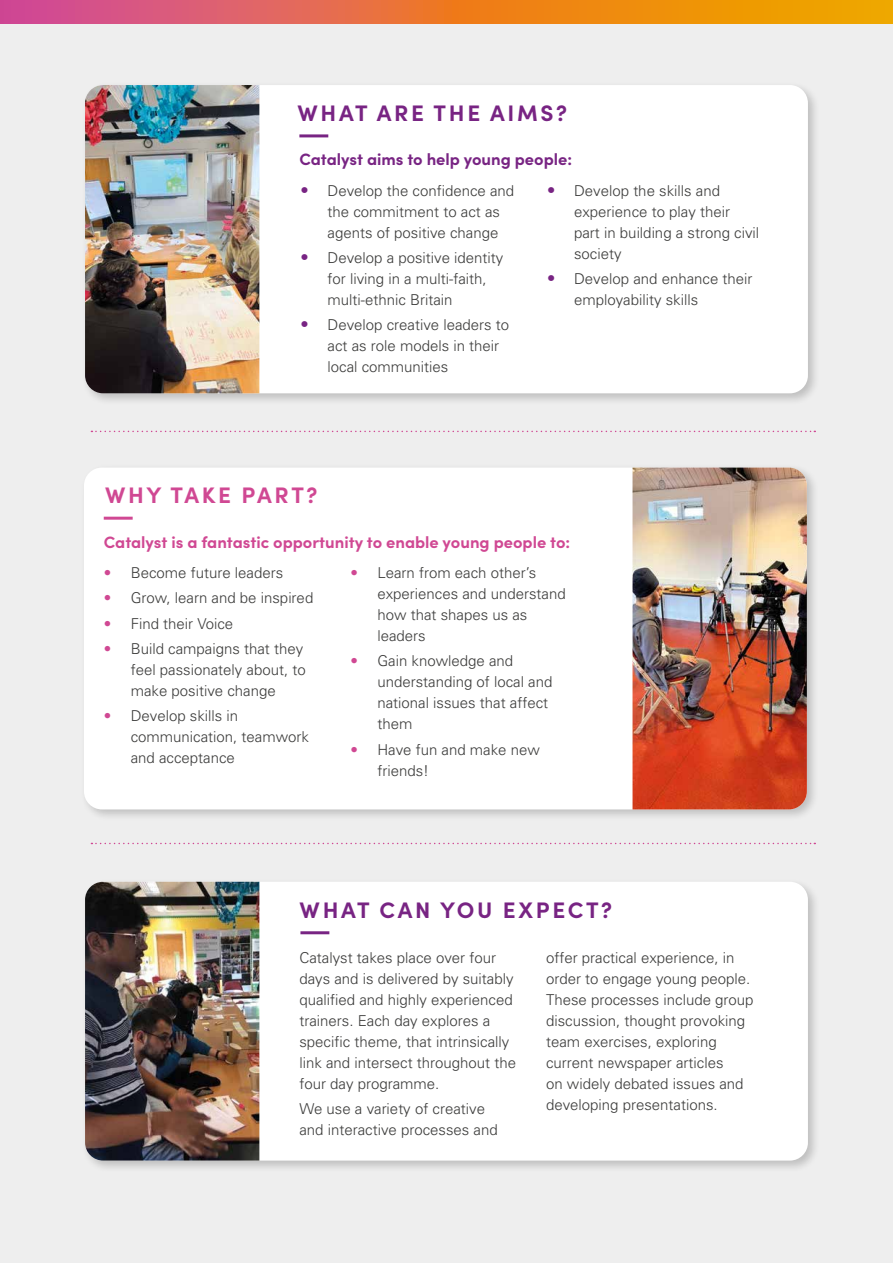
<style>
.page{position:relative;width:893px;height:1263px;background:#eee}
.page>*{position:absolute;margin:0;border:0;box-sizing:border-box;transform-origin:0 0}
.t1{font:700 22.5px "Sofia Pro";letter-spacing:.12em;color:#782483}
.t2{font:700 22.5px "Sofia Pro";letter-spacing:.12em;color:#d04893}
.t3{font:700 16.5px "Sofia Pro";color:#d04893}
.t4{font:700 16.5px "Sofia Pro";color:#782483}
.t5{font:300 15px/21px "Univers";color:#3c3c3b}
.s1{font-size:16.5px;color:#782483}
.s2{color:#d04893}
</style>
<div class="page">
<div style="left:81px;top:81px;width:739px;height:325px;background:#000;opacity:.2"></div>
<div style="left:85px;top:85px;width:723px;height:308px;background:#fff;border-radius:18px"></div>
<img style="left:85px;top:85px;width:174px;height:308px">
<hr style="left:299px;top:134px;width:29px;height:3px;background:#782483">
<div style="left:80px;top:464px;width:739px;height:358px;background:#000;opacity:.2"></div>
<div style="left:84px;top:468px;width:723px;height:341px;background:#fff;border-radius:18px"></div>
<img style="left:632px;top:468px;width:175px;height:341px">
<hr style="left:104px;top:517px;width:29px;height:3px;background:#d04893">
<div style="left:81px;top:878px;width:739px;height:295px;background:#000;opacity:.2"></div>
<div style="left:85px;top:882px;width:723px;height:278px;background:#fff;border-radius:18px"></div>
<img style="left:85px;top:882px;width:174px;height:278px">
<hr style="left:300px;top:931px;width:29px;height:3px;background:#782483">
<svg style="left:91px;top:431px;width:724px;height:1px"></svg>
<svg style="left:91px;top:843px;width:724px;height:1px"></svg>
<svg style="left:0;top:0;width:893px;height:23px;background:#e67839"></svg>
<h1 class="t1" style="left:297px;top:96px;width:271px">WHAT ARE THE AIMS?</h1>
<p class="t4" style="left:299px;top:147px;width:274px">Catalyst aims to help young people:</p>
<p class="t5" style="left:327px;top:180px;width:188px;text-indent:-27px"><span class="s1">•</span> Develop the confidence and the commitment to act as agents of positive change</p>
<p class="t5" style="left:327px;top:247px;width:177px;text-indent:-27px"><span class="s1">•</span> Develop a positive identity for living in a multi-faith, multi-ethnic Britain</p>
<p class="t5" style="left:327px;top:314px;width:183px;text-indent:-27px"><span class="s1">•</span> Develop creative leaders to act as role models in their local communities</p>
<p class="t5" style="left:574px;top:180px;width:187px;text-indent:-27px"><span class="s1">•</span> Develop the skills and experience to play their part in building a strong civil society</p>
<p class="t5" style="left:574px;top:268px;width:180px;text-indent:-27px"><span class="s1">•</span> Develop and enhance their employability skills</p>
<h1 class="t2" style="left:105px;top:478px;width:214px">WHY TAKE PART?</h1>
<p class="t3" style="left:104px;top:529px;width:468px">Catalyst is a fantastic opportunity to enable young people to:</p>
<p class="t5" style="left:104px;top:562px;width:181px"><span class="s2">•</span> Become future leaders</p>
<p class="t5" style="left:104px;top:587px;width:211px"><span class="s2">•</span> Grow, learn and be inspired</p>
<p class="t5" style="left:104px;top:613px;width:131px"><span class="s2">•</span> Find their Voice</p>
<p class="t5" style="left:131px;top:638px;width:177px;text-indent:-27px"><span class="s2">•</span> Build campaigns that they feel passionately about, to make positive change</p>
<p class="t5" style="left:131px;top:705px;width:180px;text-indent:-27px"><span class="s2">•</span> Develop skills in communication, teamwork and acceptance</p>
<p class="t5" style="left:377px;top:562px;width:190px;text-indent:-27px"><span class="s2">•</span> Learn from each other’s experiences and understand how that shapes us as leaders</p>
<p class="t5" style="left:377px;top:650px;width:177px;text-indent:-27px"><span class="s2">•</span> Gain knowledge and understanding of local and national issues that affect them</p>
<p class="t5" style="left:377px;top:739px;width:164px;text-indent:-27px"><span class="s2">•</span> Have fun and make new friends!</p>
<h1 class="t1" style="left:300px;top:892px;width:314px">WHAT CAN YOU EXPECT?</h1>
<p class="t5" style="left:299px;top:947px;width:218px">Catalyst takes place over four days and is delivered by suitably qualified and highly experienced trainers. Each day explores a specific theme, that intrinsically link and intersect throughout the four day programme.</p>
<p class="t5" style="left:299px;top:1098px;width:200px">We use a variety of creative and interactive processes and</p>
<p class="t5" style="left:546px;top:947px;width:209px">offer practical experience, in order to engage young people.<br>These processes include group discussion, thought provoking team exercises, exploring current newspaper articles<br>on widely debated issues and developing presentations.</p>
</div>
